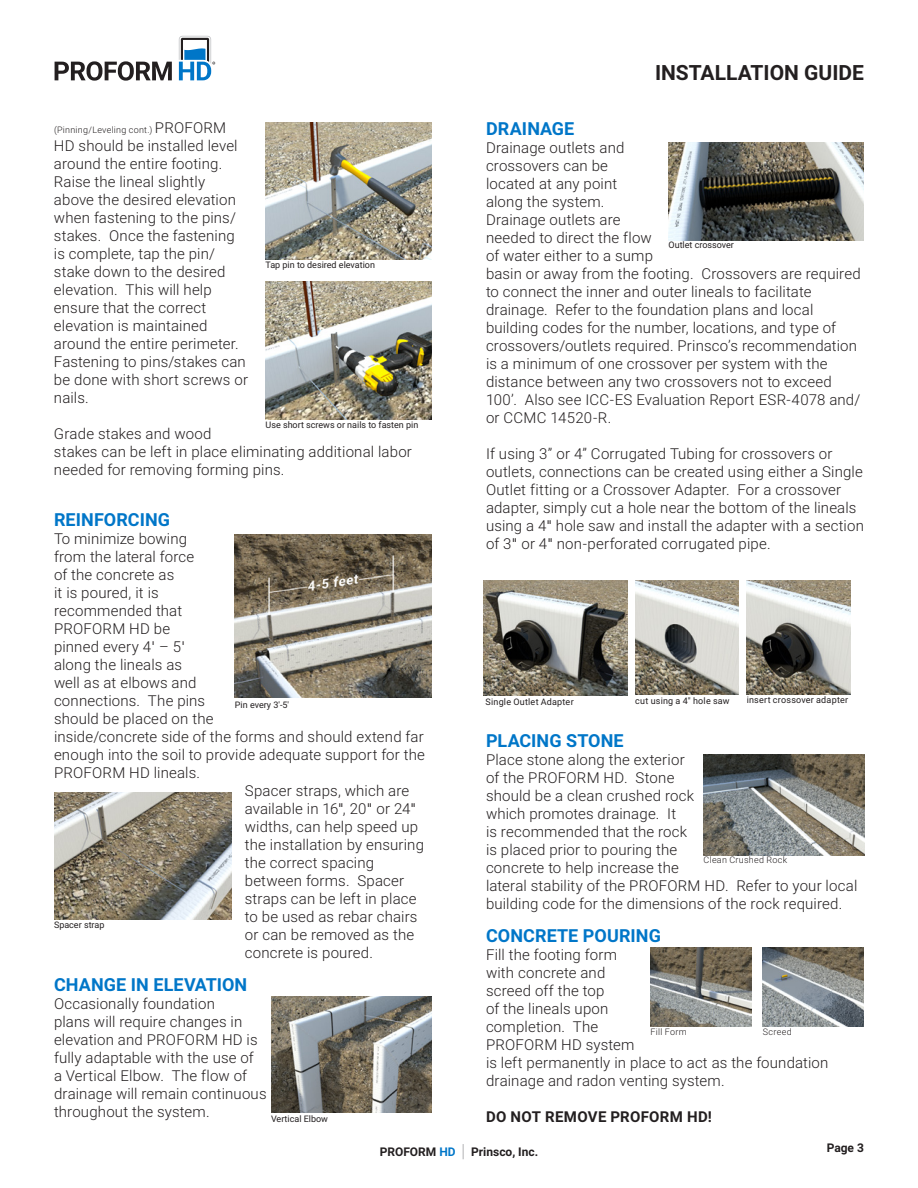
<style>
.page{position:relative;width:918px;height:1188px;background:#fff}
.page>*{position:absolute;margin:0;border:0;box-sizing:border-box;transform-origin:0 0}
.t1{font:700 21px "Roboto";color:#231f20}
.t2{font:700 18px "Roboto";letter-spacing:.005em;color:#0076c8}
.t3{font:300 15px/18px "Roboto";letter-spacing:.01em;color:#231f20}
.t4{font:700 15px "Roboto";letter-spacing:.025em;color:#231f20}
.t5{font:700 12px "Roboto";color:#231f20}
.t6{font:9px "Roboto";color:#231f20}
.t7{font:300 9px "Roboto";letter-spacing:.03em;color:#231f20}
.t8{font:9px "Roboto";letter-spacing:.025em;color:#231f20}
.s1{font-size:15px}
.s2{font-family:"Helvetica Neue"}
.s3{color:#0076c8}
.s4{font-weight:100;font-size:18px;color:#6c6d70}
</style>
<div class="page">
<svg style="left:55px;top:61px;width:117px;height:20px"></svg>
<svg style="left:179px;top:36px;width:36px;height:44px"></svg>
<img style="left:235px;top:535px;width:197px;height:162px">
<img style="left:54px;top:792px;width:177px;height:128px">
<img style="left:271px;top:996px;width:161px;height:116px">
<img style="left:669px;top:143px;width:195px;height:97px">
<img style="left:635px;top:580px;width:104px;height:115px">
<img style="left:747px;top:580px;width:103px;height:115px">
<img style="left:484px;top:581px;width:143px;height:114px">
<img style="left:704px;top:755px;width:161px;height:100px">
<img style="left:266px;top:123px;width:166px;height:137px">
<img style="left:266px;top:282px;width:166px;height:137px">
<img style="left:650px;top:947px;width:102px;height:80px">
<img style="left:763px;top:947px;width:101px;height:80px">
<p class="t7" style="left:54px;top:123px;width:174px">(Pinning/Leveling cont.) <span class="s1">PROFORM</span></p>
<p class="t3" style="left:54px;top:136px;width:196px">HD should be installed level around the entire footing.<br>Raise the lineal slightly above the desired elevation when fastening to the pins/ stakes. Once the fastening is complete, tap the pin/ stake down to the desired elevation. This will help ensure that the correct elevation is maintained around the entire perimeter.<br>Fastening to pins/stakes can be done with short screws or nails.</p>
<p class="t3" style="left:54px;top:424px;width:360px">Grade stakes and wood<br>stakes can be left in place eliminating additional labor needed for removing forming pins.</p>
<p class="t2" style="left:54px;top:507px;width:118px">REINFORCING</p>
<p class="t3" style="left:54px;top:529px;width:135px">To minimize bowing</p>
<p class="t3" style="left:54px;top:547px;width:142px">from the lateral force</p>
<p class="t3" style="left:54px;top:565px;width:122px">of the concrete as</p>
<p class="t3" style="left:54px;top:583px;width:106px">it is poured, it is</p>
<p class="t3" style="left:54px;top:601px;width:130px">recommended that</p>
<p class="t3" style="left:54px;top:619px;width:118px">PROFORM HD be</p>
<p class="t3" style="left:54px;top:637px;width:133px">pinned every 4<span class="s2">'</span> – 5<span class="s2">'</span></p>
<p class="t3" style="left:54px;top:655px;width:130px">along the lineals as</p>
<p class="t3" style="left:54px;top:673px;width:144px">well as at elbows and</p>
<p class="t3" style="left:54px;top:691px;width:153px">connections. The pins</p>
<p class="t3" style="left:54px;top:709px;width:161px">should be placed on the</p>
<p class="t3" style="left:54px;top:727px;width:371px">inside/concrete side of the forms and should extend far</p>
<p class="t3" style="left:54px;top:745px;width:373px">enough into the soil to provide adequate support for the</p>
<p class="t3" style="left:54px;top:763px;width:148px">PROFORM HD lineals.</p>
<p class="t3" style="left:245px;top:781px;width:166px">Spacer straps, which are</p>
<p class="t3" style="left:245px;top:799px;width:173px">available in 16<span class="s2">"</span>, 20<span class="s2">"</span> or 24<span class="s2">"</span></p>
<p class="t3" style="left:245px;top:817px;width:175px">widths, can help speed up</p>
<p class="t3" style="left:245px;top:835px;width:181px">the installation by ensuring</p>
<p class="t3" style="left:245px;top:853px;width:131px">the correct spacing</p>
<p class="t3" style="left:245px;top:871px;width:161px">between forms. Spacer</p>
<p class="t3" style="left:245px;top:889px;width:173px">straps can be left in place</p>
<p class="t3" style="left:245px;top:907px;width:174px">to be used as rebar chairs</p>
<p class="t3" style="left:245px;top:925px;width:171px">or can be removed as the</p>
<p class="t3" style="left:245px;top:943px;width:130px">concrete is poured.</p>
<p class="t2" style="left:54px;top:972px;width:195px">CHANGE IN ELEVATION</p>
<p class="t3" style="left:54px;top:994px;width:214px">Occasionally foundation<br>plans will require changes in elevation and PROFORM HD is fully adaptable with the use of<br>a Vertical Elbow. The flow of drainage will remain continuous throughout the system.</p>
<p class="t6" style="left:266px;top:259px;width:111px">Tap pin to desired elevation</p>
<p class="t6" style="left:266px;top:418px;width:154px">Use short screws or nails to fasten pin</p>
<p class="t6" style="left:235px;top:699px;width:56px">Pin every 3'-5'</p>
<p class="t6" style="left:54px;top:919px;width:52px">Spacer strap</p>
<p class="t6" style="left:271px;top:1113px;width:58px">Vertical Elbow</p>
<h1 class="t1" style="left:655px;top:58px;width:210px">INSTALLATION GUIDE</h1>
<p class="t2" style="left:486px;top:116px;width:90px">DRAINAGE</p>
<p class="t3" style="left:486px;top:138px;width:376px">Drainage outlets and<br>crossovers can be<br>located at any point<br>along the system.<br>Drainage outlets are<br>needed to direct the flow<br>of water either to a sump<br>basin or away from the footing. Crossovers are required to connect the inner and outer lineals to facilitate drainage. Refer to the foundation plans and local building codes for the number, locations, and type of crossovers/outlets required. Prinsco’s recommendation is a minimum of one crossover per system with the distance between any two crossovers not to exceed 100’. Also see ICC-ES Evaluation Report ESR-4078 and/ or CCMC 14520-R.</p>
<p class="t3" style="left:486px;top:444px;width:380px">If using 3” or 4” Corrugated Tubing for crossovers or outlets, connections can be created using either a Single Outlet fitting or a Crossover Adapter. For a crossover adapter, simply cut a hole near the bottom of the lineals using a 4<span class="s2">"</span> hole saw and install the adapter with a section of 3<span class="s2">"</span> or 4<span class="s2">"</span> non-perforated corrugated pipe.</p>
<p class="t6" style="left:669px;top:239px;width:67px">Outlet crossover</p>
<p class="t8" style="left:485px;top:695px;width:90px">Single Outlet Adapter</p>
<p class="t8" style="left:635px;top:694px;width:96px">cut using a 4" hole saw</p>
<p class="t8" style="left:747px;top:693px;width:103px">insert crossover adapter</p>
<p class="t2" style="left:486px;top:728px;width:139px">PLACING STONE</p>
<p class="t3" style="left:486px;top:750px;width:373px">Place stone along the exterior<br>of the PROFORM HD. Stone<br>should be a clean crushed rock<br>which promotes drainage. It<br>is recommended that the rock<br>is placed prior to pouring the<br>concrete to help increase the<br>lateral stability of the PROFORM HD. Refer to your local building code for the dimensions of the rock required.</p>
<p class="t2" style="left:486px;top:923px;width:177px">CONCRETE POURING</p>
<p class="t3" style="left:486px;top:945px;width:344px">Fill the footing form<br>with concrete and<br>screed off the top<br>of the lineals upon<br>completion. The<br>PROFORM HD system<br>is left permanently in place to act as the foundation drainage and radon venting system.</p>
<p class="t4" style="left:486px;top:1106px;width:228px">DO NOT REMOVE PROFORM HD!</p>
<p class="t7" style="left:704px;top:854px;width:85px">Clean Crushed Rock</p>
<p class="t7" style="left:650px;top:1026px;width:38px">Fill Form</p>
<p class="t7" style="left:763px;top:1026px;width:30px">Screed</p>
<p class="t5" style="left:380px;top:1143px;width:160px">PROFORM <span class="s3">HD</span> <span class="s4">|</span> Prinsco, Inc.</p>
<p class="t5" style="left:827px;top:1139px;width:39px">Page 3</p>
</div>
